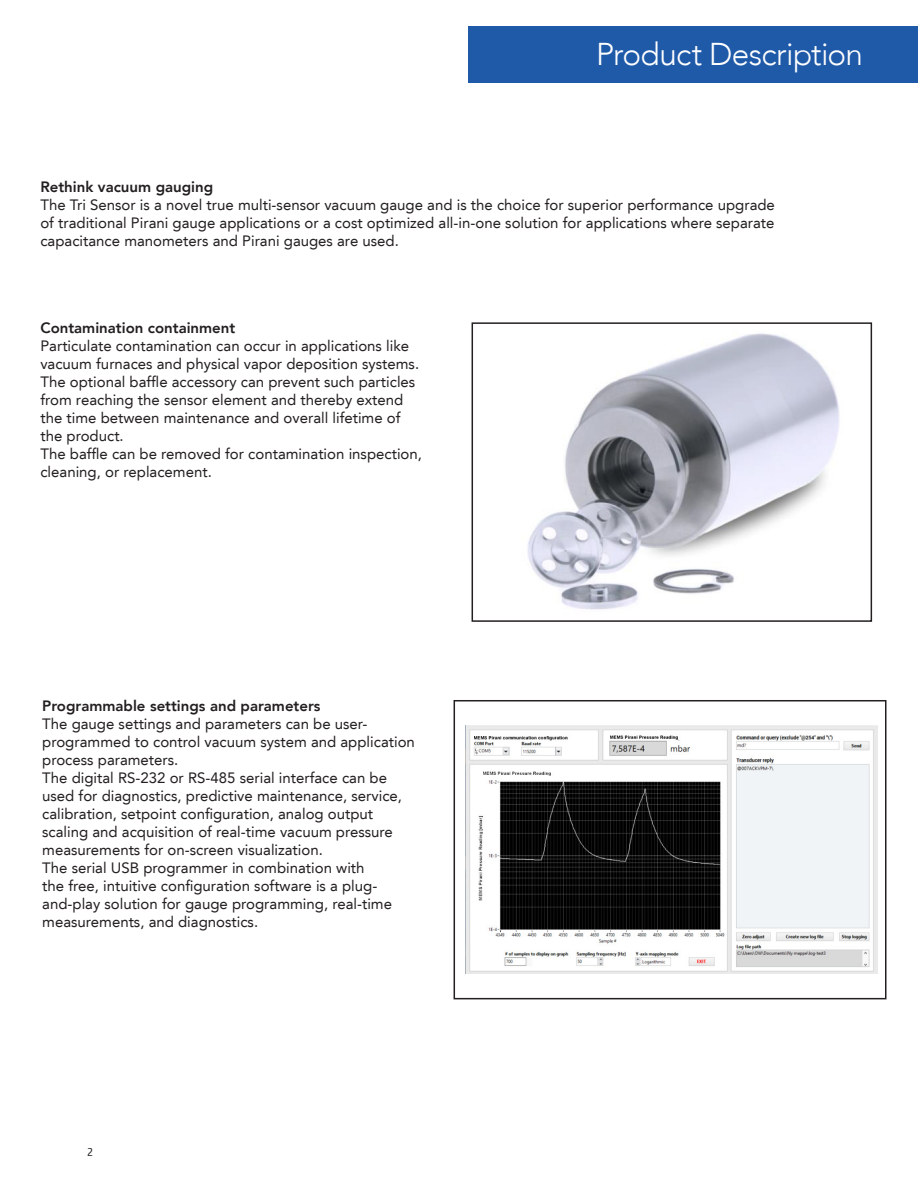
<style>
.page{position:relative;width:918px;height:1188px;background:#fff}
.page>*{position:absolute;margin:0;border:0;box-sizing:border-box;transform-origin:0 0}
.broDS-Mid-page_SH{font:300 31.5px "Avenir LT";letter-spacing:-.025em;color:#fff}
.t1{font:15px/18px "Avenir LT";color:#231f20}
.t2{font:300 12px "Vialog LT";color:#231f20}
.s1{font-weight:800}
</style>
<div class="page">
<div style="left:469px;top:26px;width:449px;height:57px;background:#1f5aa9"></div>
<img style="left:527px;top:333px;width:312px;height:277px">
<img style="left:465px;top:726px;width:413px;height:248px">
<div style="left:472px;top:322px;width:400px;height:300px;border:2px solid #231f20"></div>
<div style="left:454px;top:700px;width:432px;height:299px;border:2px solid #231f20"></div>
<p class="broDS-Mid-page_SH" style="left:596px;top:36px;width:268px">Product Description</p>
<p class="t1" style="left:40px;top:178px;width:736px"><span class="s1">Rethink vacuum gauging<br></span>The Tri Sensor is a novel true multi-sensor vacuum gauge and is the choice for superior performance upgrade of traditional Pirani gauge applications or a cost optimized all-in-one solution for applications where separate capacitance manometers and Pirani gauges are used.</p>
<p class="t1" style="left:40px;top:319px;width:380px"><span class="s1">Contamination containment<br></span>Particulate contamination can occur in applications like vacuum furnaces and physical vapor deposition systems.<br>The optional baffle accessory can prevent such particles from reaching the sensor element and thereby extend the time between maintenance and overall lifetime of the product.</p>
<p class="t1" style="left:40px;top:445px;width:383px">The baffle can be removed for contamination inspection, cleaning, or replacement.</p>
<p class="t1" style="left:42px;top:697px;width:374px"><span class="s1">Programmable settings and parameters<br></span>The gauge settings and parameters can be user&shy;programmed to control vacuum system and application process parameters.<br>The digital RS-232 or RS-485 serial interface can be used for diagnostics, predictive maintenance, service, calibration, setpoint configuration, analog output scaling and acquisition of real-time vacuum pressure measurements for on-screen visualization.</p>
<p class="t1" style="left:42px;top:859px;width:351px">The serial USB programmer in combination with<br>the free, intuitive configuration software is a plug&shy;and-play solution for gauge programming, real-time measurements, and diagnostics.</p>
<p class="t2" style="left:87px;top:1145px;width:8px">2</p>
</div>
